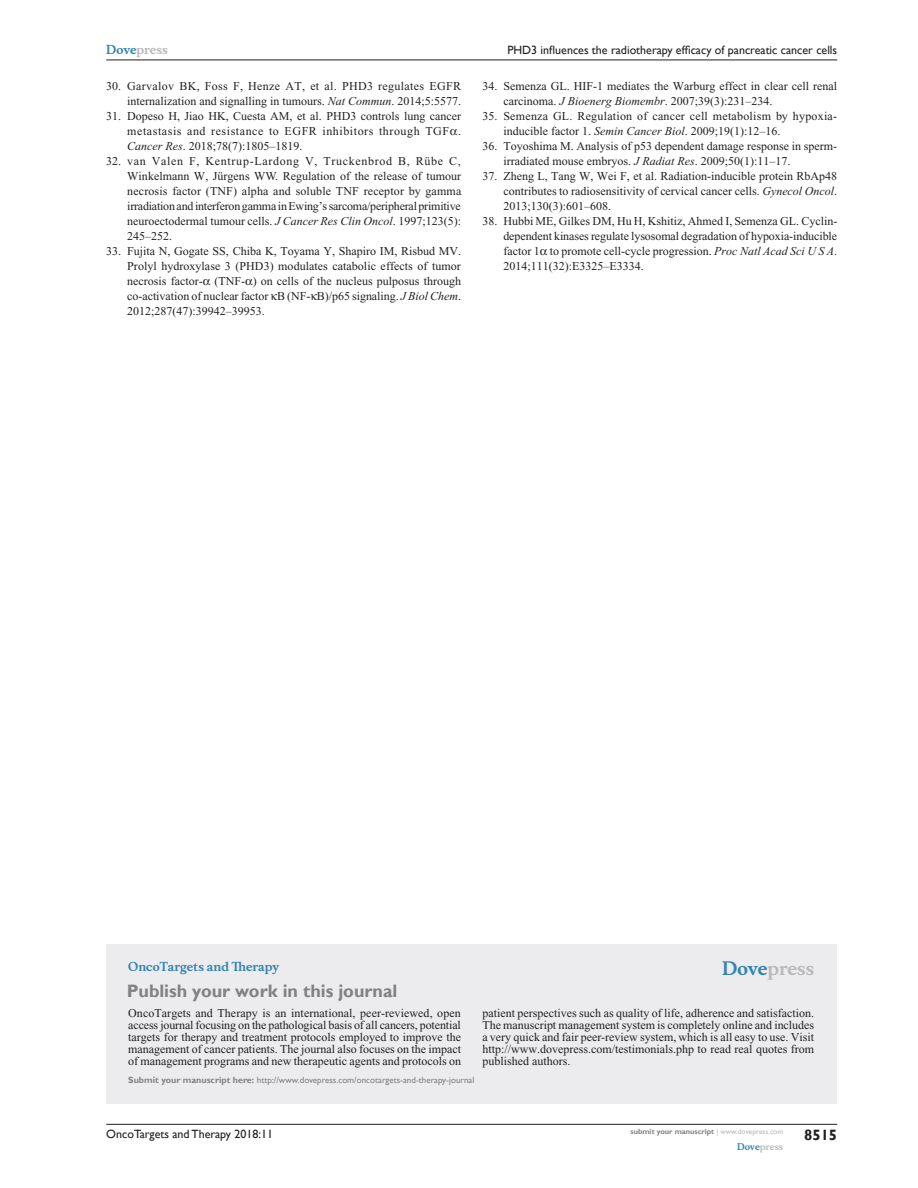
<style>
.page{position:relative;width:918px;height:1188px;background:#fff}
.page>*{position:absolute;margin:0;border:0;box-sizing:border-box;transform-origin:0 0}
.PromBx-H1{font:700 18px "Gill Sans";color:#808285}
.PromBx-Brand{font:700 18px "Musee";color:#b8b9bc}
.t1{font:700 15px "Gill Sans";color:#231f20}
.RefNL2{font:12px/15px "Times New Roman";color:#231f20;text-align:justify}
.PromBx-Tx{font:12px/12px "Times New Roman";color:#231f20;text-align:justify}
.RefNL2-2{font:12px/15px "Times New Roman";letter-spacing:.02em;color:#231f20}
.t2{font:12px "Gill Sans";color:#231f20}
.PromBx-JrnlName{font:700 12px "Musee";color:#3485ae}
.t3{font:700 12px "Musee";color:#b8b9bc}
.PromBx-SubmitMssWebA{font:9px "Gill Sans";color:#808285}
.t4{font:700 9px "Musee";color:#b8b9bc}
.t5{font:700 7.5px "Gill Sans";color:#808285}
.s1{color:#3485ae}
.s2{font-style:italic}
.s3{font-weight:700}
.s4{font-weight:400;color:#b8b9bc}
</style>
<div class="page">
<div style="left:106px;top:944px;width:731px;height:159px;background:#ececee"></div>
<hr style="left:106px;top:1124px;width:731px;height:1px;background:#231f20">
<hr style="left:106px;top:60px;width:731px;height:1px;background:#231f20">
<p class="t3" style="left:106px;top:43px;width:63px"><span class="s1">Dove</span>press</p>
<p class="RefNL2" style="left:106px;top:79px;width:356px;text-align:right">30. Garvalov BK, Foss F, Henze AT, et al. PHD3 regulates EGFR internalization and signalling in tumours. <span class="s2">Nat Commun</span>. 2014;5:5577.</p>
<p class="RefNL2" style="left:127px;top:109px;width:335px;text-indent:-21px">31. Dopeso H, Jiao HK, Cuesta AM, et al. PHD3 controls lung cancer metastasis and resistance to EGFR inhibitors through TGF .<br><span class="s2">Cancer Res</span>. 2018;78(7):1805–1819.</p>
<p class="RefNL2" style="left:127px;top:154px;width:336px;text-indent:-21px">32. van Valen F, Kentrup-Lardong V, Truckenbrod B, Rübe C, Winkelmann W, Jürgens WW. Regulation of the release of tumour necrosis factor (TNF) alpha and soluble TNF receptor by gamma irradiation and interferon gamma in Ewing’s sarcoma/peripheral primitive neuroectodermal tumour cells. <span class="s2">J Cancer Res Clin Oncol</span>. 1997;123(5):<br>245–252.</p>
<p class="RefNL2" style="left:127px;top:244px;width:335px;text-indent:-21px">33. Fujita N, Gogate SS, Chiba K, Toyama Y, Shapiro IM, Risbud MV.<br>Prolyl hydroxylase 3 (PHD3) modulates catabolic effects of tumor necrosis factor- (TNF- ) on cells of the nucleus pulposus through co-activation of nuclear factor B (NF- B)/p65 signaling. <span class="s2">J Biol Chem</span>.<br>2012;287(47):39942–39953.</p>
<p class="t2" style="left:507px;top:43px;width:331px">PHD3 influences the radiotherapy efficacy of pancreatic cancer cells</p>
<p class="RefNL2" style="left:503px;top:79px;width:335px;text-indent:-21px">34. Semenza GL. HIF-1 mediates the Warburg effect in clear cell renal carcinoma. <span class="s2">J Bioenerg Biomembr</span>. 2007;39(3):231–234.</p>
<p class="RefNL2-2" style="left:503px;top:109px;width:335px;text-indent:-21px">35. Semenza GL. Regulation of cancer cell metabolism by hypoxia&shy;inducible factor 1. <span class="s2">Semin Cancer Biol</span>. 2009;19(1):12–16.</p>
<p class="RefNL2" style="left:503px;top:139px;width:335px;text-indent:-21px">36. Toyoshima M. Analysis of p53 dependent damage response in sperm&shy;irradiated mouse embryos. <span class="s2">J Radiat Res</span>. 2009;50(1):11–17.</p>
<p class="RefNL2" style="left:503px;top:169px;width:335px;text-indent:-21px">37. Zheng L, Tang W, Wei F, et al. Radiation-inducible protein RbAp48 contributes to radiosensitivity of cervical cancer cells. <span class="s2">Gynecol Oncol</span>.<br>2013;130(3):601–608.</p>
<p class="RefNL2" style="left:503px;top:214px;width:335px;text-indent:-21px">38. Hubbi ME, Gilkes DM, Hu H, Kshitiz, Ahmed I, Semenza GL. Cyclin&shy;dependent kinases regulate lysosomal degradation of hypoxia-inducible factor 1 to promote cell-cycle progression. <span class="s2">Proc Natl Acad Sci U S A</span>.<br>2014;111(32):E3325–E3334.</p>
<p class="PromBx-JrnlName" style="left:128px;top:959px;width:152px">OncoTargets and Therapy</p>
<p class="PromBx-H1" style="left:127px;top:980px;width:272px">Publish your work in this journal</p>
<p class="PromBx-Brand" style="left:722px;top:958px;width:94px"><span class="s1">Dove</span>press</p>
<p class="PromBx-Tx" style="left:128px;top:1007px;width:334px">OncoTargets and Therapy is an international, peer-reviewed, open access journal focusing on the pathological basis of all cancers, potential targets for therapy and treatment protocols employed to improve the management of cancer patients. The journal also focuses on the impact of management programs and new therapeutic agents and protocols on</p>
<p class="PromBx-Tx" style="left:482px;top:1007px;width:333px">patient perspectives such as quality of life, adherence and satisfaction.<br>The manuscript management system is completely online and includes a very quick and fair peer-review system, which is all easy to use. Visit http://www.dovepress.com/testimonials.php to read real quotes from published authors.</p>
<p class="PromBx-SubmitMssWebA" style="left:128px;top:1075px;width:348px"><span class="s3">Submit your manuscript here:</span> http://www.dovepress.com/oncotargets-and-therapy-journal</p>
<p class="t2" style="left:106px;top:1127px;width:168px">OncoTargets and Therapy 2018:11</p>
<p class="t5" style="left:631px;top:1127px;width:154px">submit your manuscript <span class="s4">| www.dovepress.com</span></p>
<p class="t4" style="left:737px;top:1141px;width:48px"><span class="s1">Dove</span>press</p>
<p class="t1" style="left:804px;top:1126px;width:35px">8515</p>
</div>
